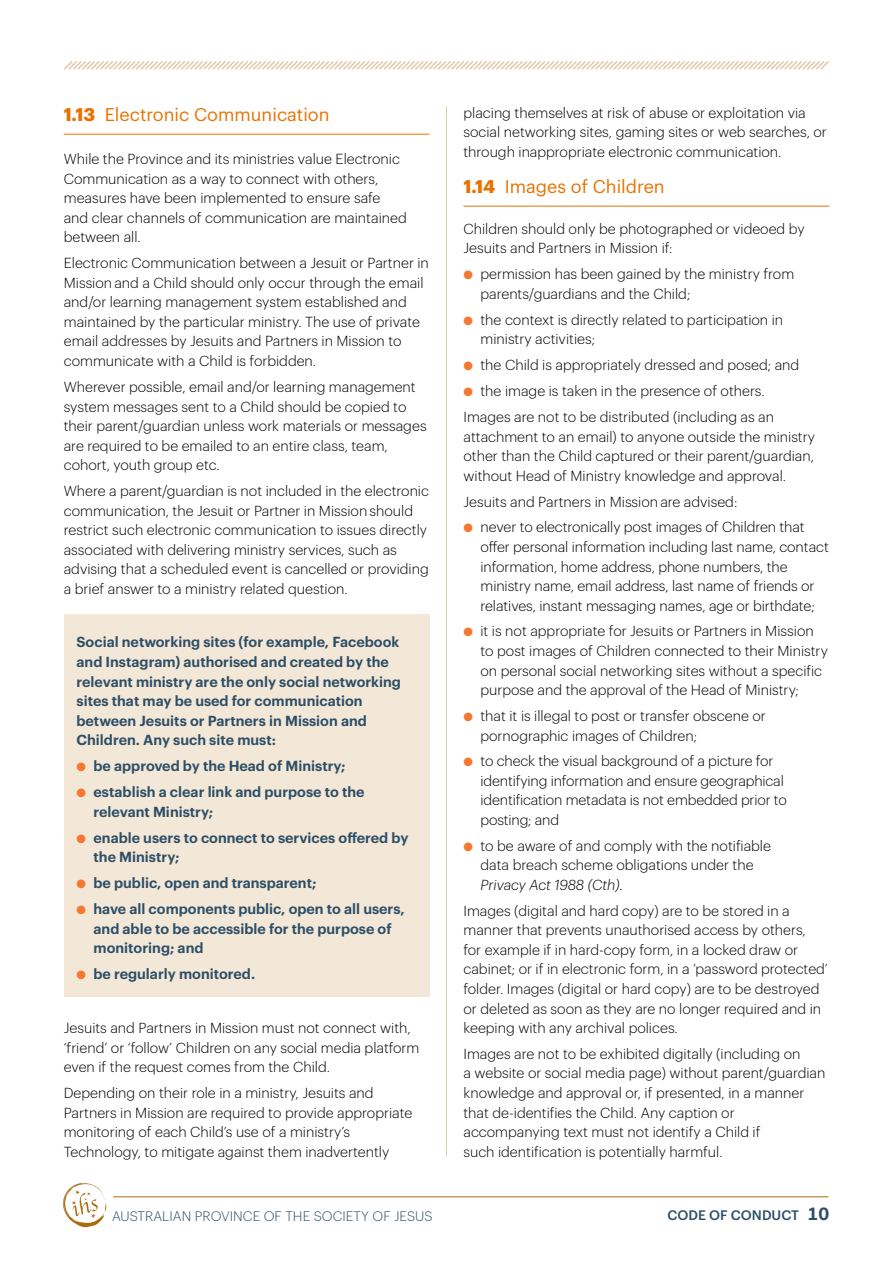
<style>
.page{position:relative;width:893px;height:1263px;background:#fff}
.page>*{position:absolute;margin:0;border:0;box-sizing:border-box;transform-origin:0 0}
.t1{font:18px "Graphik";color:#e87200}
.t2{font:300 14.25px/19.5px "Graphik";color:#000}
.t3{font:600 14.25px/19.5px "Graphik";color:#2d4f67}
.t4{font:italic 300 14.25px "Graphik";color:#000}
.t5{font:300 13.5px "Graphik";letter-spacing:.005em;color:#2d4f67}
.t6{font:500 13.5px "Graphik";color:#2d4f67}
.s1{font-weight:700}
.s2{color:#f6772f}
.s3{font-family:"Post Grotesk";font-weight:700;font-size:18px}
</style>
<div class="page">
<hr style="left:113px;top:1196px;width:715px;height:1px;background:#aa6c10">
<svg style="left:64px;top:61px;width:765px;height:9px"></svg>
<hr style="left:446px;top:106px;width:1px;height:1051px;background:#e4cdb0">
<svg style="left:63px;top:1183px;width:44px;height:44px"></svg>
<div style="left:64px;top:614px;width:365px;height:383px;background:#f3e7d7"></div>
<hr style="left:64px;top:134px;width:365px;height:1px;background:#e87200">
<hr style="left:463px;top:206px;width:366px;height:1px;background:#e87200">
<p class="t1" style="left:64px;top:101px;width:267px"><span class="s1">1.13</span> Electronic Communication</p>
<p class="t2" style="left:64px;top:148px;width:344px">While the Province and its ministries value Electronic Communication as a way to connect with others, measures have been implemented to ensure safe and clear channels of communication are maintained between all.</p>
<p class="t2" style="left:64px;top:252px;width:367px">Electronic Communication between a Jesuit or Partner in Mission and a Child should only occur through the email and/or learning management system established and maintained by the particular ministry. The use of private email addresses by Jesuits and Partners in Mission to communicate with a Child is forbidden.</p>
<p class="t2" style="left:64px;top:376px;width:364px">Wherever possible, email and/or learning management system messages sent to a Child should be copied to their parent/guardian unless work materials or messages are required to be emailed to an entire class, team, cohort, youth group etc.</p>
<p class="t2" style="left:64px;top:480px;width:367px">Where a parent/guardian is not included in the electronic communication, the Jesuit or Partner in Mission should restrict such electronic communication to issues directly associated with delivering ministry services, such as advising that a scheduled event is cancelled or providing a brief answer to a ministry related question.</p>
<p class="t3" style="left:77px;top:631px;width:326px">Social networking sites (for example, Facebook and Instagram) authorised and created by the relevant ministry are the only social networking sites that may be used for communication between Jesuits or Partners in Mission and Children. Any such site must:</p>
<p class="t3" style="left:77px;top:755px;width:271px"><span class="s2">●</span> be approved by the Head of Ministry;</p>
<p class="t3" style="left:94px;top:781px;width:272px;text-indent:-17px"><span class="s2">●</span> establish a clear link and purpose to the relevant Ministry;</p>
<p class="t3" style="left:94px;top:826px;width:316px;text-indent:-17px"><span class="s2">●</span> enable users to connect to services offered by the Ministry;</p>
<p class="t3" style="left:77px;top:872px;width:241px"><span class="s2">●</span> be public, open and transparent;</p>
<p class="t3" style="left:94px;top:898px;width:313px;text-indent:-17px"><span class="s2">●</span> have all components public, open to all users, and able to be accessible for the purpose of monitoring; and</p>
<p class="t3" style="left:77px;top:963px;width:180px"><span class="s2">●</span> be regularly monitored.</p>
<p class="t2" style="left:64px;top:1017px;width:357px">Jesuits and Partners in Mission must not connect with, ‘friend’ or ‘follow’ Children on any social media platform even if the request comes from the Child.</p>
<p class="t2" style="left:64px;top:1082px;width:350px">Depending on their role in a ministry, Jesuits and Partners in Mission are required to provide appropriate monitoring of each Child’s use of a ministry’s Technology, to mitigate against them inadvertently</p>
<p class="t2" style="left:463px;top:102px;width:365px">placing themselves at risk of abuse or exploitation via social networking sites, gaming sites or web searches, or through inappropriate electronic communication.</p>
<p class="t1" style="left:463px;top:173px;width:203px"><span class="s1">1.14</span> Images of Children</p>
<p class="t2" style="left:463px;top:218px;width:343px">Children should only be photographed or videoed by<br>Jesuits and Partners in Mission if:</p>
<p class="t2" style="left:480px;top:263px;width:315px;text-indent:-17px"><span class="s2">●</span> permission has been gained by the ministry from parents/guardians and the Child;</p>
<p class="t2" style="left:480px;top:309px;width:304px;text-indent:-17px"><span class="s2">●</span> the context is directly related to participation in ministry activities;</p>
<p class="t2" style="left:463px;top:354px;width:337px"><span class="s2">●</span> the Child is appropriately dressed and posed; and</p>
<p class="t2" style="left:463px;top:377px;width:312px;line-height:26px"><span class="s2">●</span> the image is taken in the presence of others.<br>Images are not to be distributed (including as an</p>
<p class="t2" style="left:463px;top:425px;width:353px;text-align:justify">attachment to an email) to anyone outside the ministry other than the Child captured or their parent/guardian, without Head of Ministry knowledge and approval.</p>
<p class="t2" style="left:463px;top:490px;width:275px">Jesuits and Partners in Mission are advised:</p>
<p class="t2" style="left:480px;top:516px;width:350px;text-indent:-17px"><span class="s2">●</span> never to electronically post images of Children that offer personal information including last name, contact information, home address, phone numbers, the ministry name, email address, last name of friends or relatives, instant messaging names, age or birthdate;</p>
<p class="t2" style="left:480px;top:620px;width:349px;text-indent:-17px"><span class="s2">●</span> it is not appropriate for Jesuits or Partners in Mission to post images of Children connected to their Ministry on personal social networking sites without a specific purpose and the approval of the Head of Ministry;</p>
<p class="t2" style="left:480px;top:705px;width:287px;text-indent:-17px"><span class="s2">●</span> that it is illegal to post or transfer obscene or pornographic images of Children;</p>
<p class="t2" style="left:480px;top:750px;width:308px;text-indent:-17px"><span class="s2">●</span> to check the visual background of a picture for identifying information and ensure geographical identification metadata is not embedded prior to posting; and</p>
<p class="t2" style="left:463px;top:835px;width:309px;text-align:center"><span class="s2">●</span> to be aware of and comply with the notifiable data breach scheme obligations under the</p>
<p class="t4" style="left:480px;top:874px;width:144px">Privacy Act 1988 (Cth).</p>
<p class="t2" style="left:463px;top:900px;width:366px">Images (digital and hard copy) are to be stored in a manner that prevents unauthorised access by others,<br>for example if in hard-copy form, in a locked draw or cabinet; or if in electronic form, in a ‘password protected’ folder. Images (digital or hard copy) are to be destroyed or deleted as soon as they are no longer required and in keeping with any archival polices.</p>
<p class="t2" style="left:463px;top:1043px;width:363px">Images are not to be exhibited digitally (including on<br>a website or social media page) without parent/guardian knowledge and approval or, if presented, in a manner that de-identifies the Child. Any caption or accompanying text must not identify a Child if<br>such identification is potentially harmful.</p>
<p class="t5" style="left:112px;top:1206px;width:322px">AUSTRALIAN PROVINCE OF THE SOCIETY OF JESUS</p>
<p class="t6" style="left:667px;top:1205px;width:163px">CODE OF CONDUCT <span class="s3">10</span></p>
</div>
